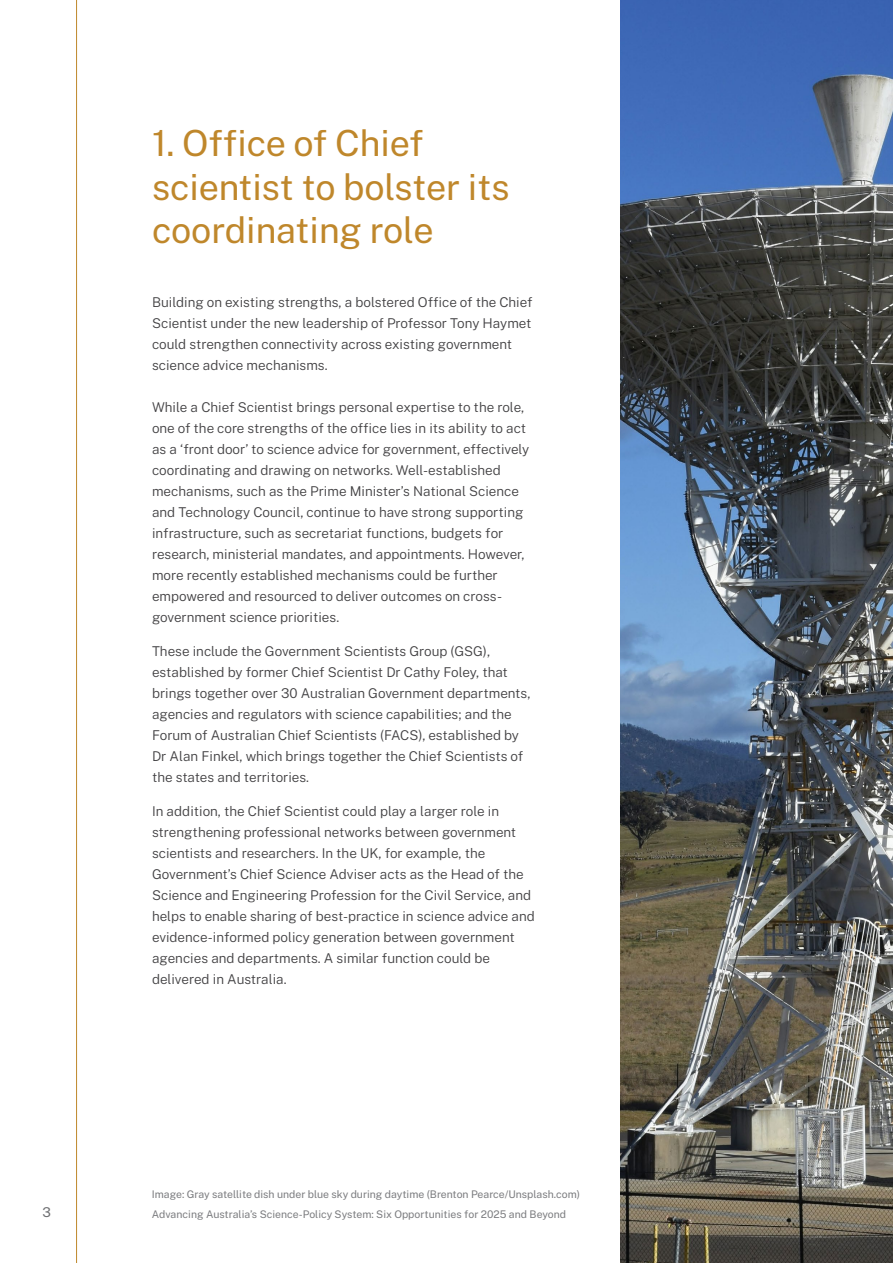
<style>
.page{position:relative;width:893px;height:1263px;background:#fff}
.page>*{position:absolute;margin:0;border:0;box-sizing:border-box;transform-origin:0 0}
.t1{font:36px/43.2px "Public Sans";letter-spacing:-.005em;color:#bf872b}
.t2{font:300 13.5px/21px "Public Sans";color:#414042}
.t3{font:13.5px "Public Sans";color:#6d6e71}
.t4{font:10.5px "Public Sans";color:#7b7c7f}
</style>
<div class="page">
<img style="left:621px;top:0;width:272px;height:1263px">
<hr style="left:76px;top:0;width:1px;height:1263px;background:#bf872b">
<h1 class="t1" style="left:152px;top:120px;width:359px">1. Office of Chief scientist to bolster its coordinating role</h1>
<p class="t2" style="left:152px;top:291px;width:382px">Building on existing strengths, a bolstered Office of the Chief Scientist under the new leadership of Professor Tony Haymet could strengthen connectivity across existing government science advice mechanisms.</p>
<p class="t2" style="left:152px;top:396px;width:379px">While a Chief Scientist brings personal expertise to the role, one of the core strengths of the office lies in its ability to act as a ‘front door’ to science advice for government, effectively coordinating and drawing on networks. Well-established mechanisms, such as the Prime Minister’s National Science and Technology Council, continue to have strong supporting infrastructure, such as secretariat functions, budgets for research, ministerial mandates, and appointments. However, more recently established mechanisms could be further empowered and resourced to deliver outcomes on cross&shy;government science priorities.</p>
<p class="t2" style="left:152px;top:640px;width:380px">These include the Government Scientists Group (GSG), established by former Chief Scientist Dr Cathy Foley, that brings together over 30 Australian Government departments, agencies and regulators with science capabilities; and the Forum of Australian Chief Scientists (FACS), established by Dr Alan Finkel, which brings together the Chief Scientists of the states and territories.</p>
<p class="t2" style="left:152px;top:800px;width:384px">In addition, the Chief Scientist could play a larger role in strengthening professional networks between government scientists and researchers. In the UK, for example, the Government’s Chief Science Adviser acts as the Head of the Science and Engineering Profession for the Civil Service, and helps to enable sharing of best-practice in science advice and evidence-informed policy generation between government agencies and departments. A similar function could be delivered in Australia.</p>
<p class="t4" style="left:152px;top:1186px;width:430px">Image: Gray satellite dish under blue sky during daytime (Brenton Pearce/Unsplash.com)</p>
<p class="t3" style="left:43px;top:1203px;width:10px">3</p>
<p class="t4" style="left:152px;top:1206px;width:416px">Advancing Australia’s Science-Policy System: Six Opportunities for 2025 and Beyond</p>
</div>
